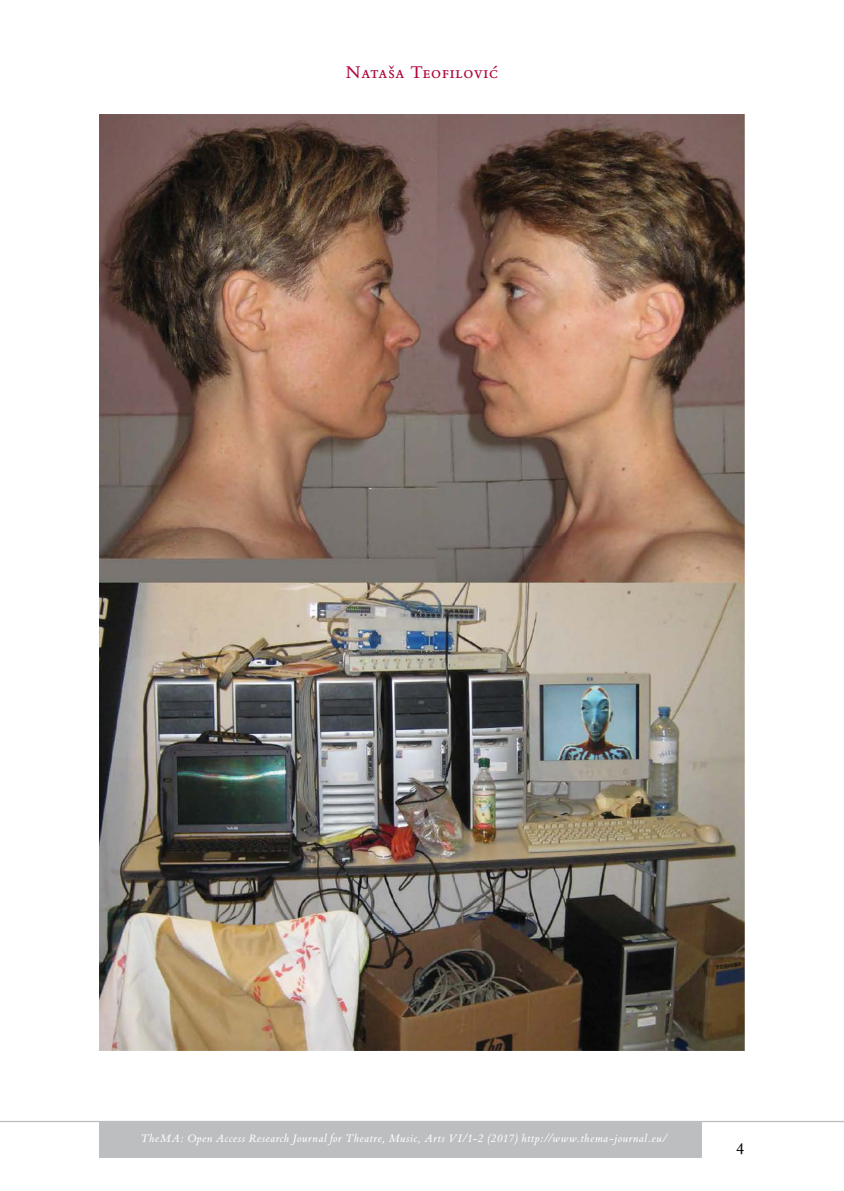
<style>
.page{position:relative;width:844px;height:1191px;background:#fff}
.page>*{position:absolute;margin:0;border:0;box-sizing:border-box;transform-origin:0 0}
.t1{font:19.25px "Bembo Book MT Pro";letter-spacing:.045em;color:#b1063a}
.t2{font:17.5px "Bembo Book MT Pro";color:#000}
.t3{font:italic 12.25px "Bembo Book MT Pro";letter-spacing:.045em;color:#fff}
</style>
<div class="page">
<div style="left:99px;top:1121px;width:603px;height:36px;background:#bcbec0"></div>
<hr style="left:0;top:1120px;width:843px;height:2px;background:#bcbec0">
<img style="left:99px;top:114px;width:645px;height:936px">
<h1 class="t1" style="left:345px;top:59px;width:154px">Nataša Teofilović</h1>
<p class="t3" style="left:140px;top:1130px;width:527px">TheMA: Open Access Research Journal for Theatre, Music, Arts VI/1-2 (2017) http://www.thema-journal.eu/</p>
<h2 class="t2" style="left:736px;top:1137px;width:10px">4</h2>
</div>
